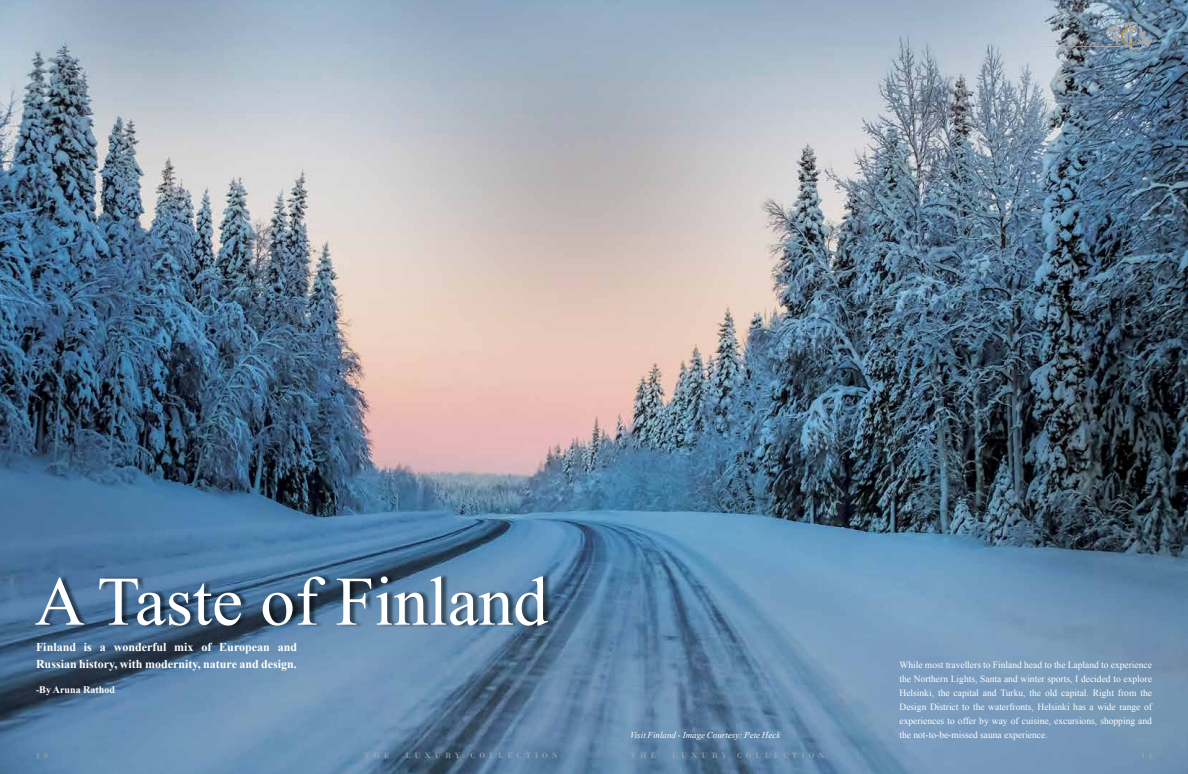
<style>
.page{position:relative;width:1188px;height:774px;background:#fff}
.page>*{position:absolute;margin:0;border:0;box-sizing:border-box;transform-origin:0 0}
.t1{font:69.5px "Times New Roman";color:#fff}
.t2{font:700 12px/17px "Times New Roman";color:#fff}
.t3{font:700 10px "Times New Roman";color:#fff}
.t4{font:9.5px/14px "Times New Roman";color:#fff;text-align:justify}
.t5{font:italic 9px "Times New Roman";color:#fff}
.t6{font:8px "Bodoni";letter-spacing:.5em;color:#a7a9ac}
</style>
<div class="page">
<img style="left:0;top:0;width:1188px;height:774px">
<div style="left:37px;top:574px;width:519px;height:54px;background:#000;opacity:.5"></div>
<hr style="left:1029px;top:46px;width:91px;height:1px;background:#a7a9ac">
<svg style="left:1106px;top:22px;width:46px;height:28px"></svg>
<h1 class="t1" style="left:35px;top:552px;width:515px">A Taste of Finland</h1>
<p class="t2" style="left:36px;top:638px;width:263px">Finland is a wonderful mix of European and<br>Russian history, with modernity, nature and design.</p>
<p class="t3" style="left:36px;top:682px;width:80px">-By Aruna Rathod</p>
<p class="t4" style="left:900px;top:658px;width:254px">While most travellers to Finland head to the Lapland to experience the Northern Lights, Santa and winter sports, I decided to explore Helsinki, the capital and Turku, the old capital. Right from the Design District to the waterfronts, Helsinki has a wide range of experiences to offer by way of cuisine, excursions, shopping and</p>
<p class="t5" style="left:630px;top:729px;width:152px">Visit Finland - Image Courtesy: Pete Heck</p>
<p class="t4" style="left:900px;top:728px;width:150px">the not-to-be-missed sauna experience.</p>
<p class="t6" style="left:36px;top:751px;width:13px">1 0</p>
<p class="t6" style="left:364px;top:751px;width:27px">THE</p>
<p class="t6" style="left:405px;top:751px;width:154px">LUXURY COLLECTION</p>
<p class="t6" style="left:631px;top:751px;width:27px">THE</p>
<p class="t6" style="left:672px;top:751px;width:154px">LUXURY COLLECTION</p>
<p class="t6" style="left:1141px;top:751px;width:13px">1 1</p>
</div>
